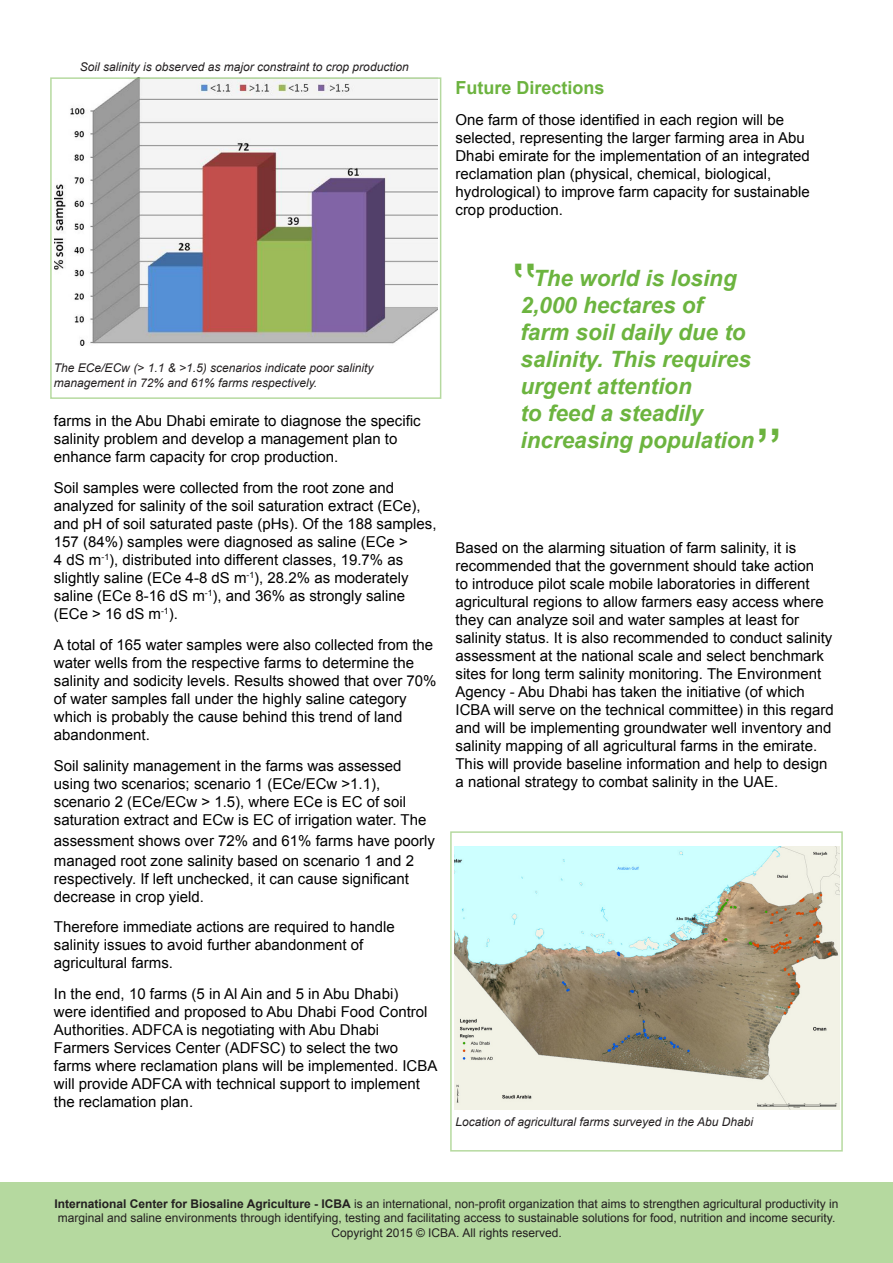
<style>
.page{position:relative;width:893px;height:1263px;background:#fff}
.page>*{position:absolute;margin:0;border:0;box-sizing:border-box;transform-origin:0 0}
.t1{font:700 45px "Arial";color:#6cb33f}
.t2{font:italic 700 22.5px/27px "Arial";color:#6cb43f}
.t3{font:700 18px "Arial";color:#6cb33f}
.t4{font:15px/18px "Arial";color:#000}
.t5{font:12px/14.4px "Arial";color:#231f20;text-align:center}
.t6{font:italic 12px/14.4px "Arial";color:#231f20}
.s1{font-weight:700}
</style>
<div class="page">
<img style="left:54px;top:80px;width:383px;height:265px">
<div style="left:0;top:1182px;width:893px;height:81px;background:#b5d99f"></div>
<img style="left:454px;top:846px;width:385px;height:264px">
<p class="t6" style="left:80px;top:60px;width:330px">Soil salinity is observed as major constraint to crop production</p>
<p class="t3" style="left:455px;top:76px;width:151px">Future Directions</p>
<p class="t4" style="left:455px;top:111px;width:356px">One farm of those identified in each region will be selected, representing the larger farming area in Abu Dhabi emirate for the implementation of an integrated reclamation plan (physical, chemical, biological, hydrological) to improve farm capacity for sustainable crop production.</p>
<p class="t6" style="left:54px;top:361px;width:321px">The ECe/ECw (&gt; 1.1 &amp; &gt;1.5) scenarios indicate poor salinity management in 72% and 61% farms respectively.</p>
<p class="t4" style="left:54px;top:412px;width:368px">farms in the Abu Dhabi emirate to diagnose the specific salinity problem and develop a management plan to enhance farm capacity for crop production.</p>
<p class="t4" style="left:54px;top:479px;width:384px">Soil samples were collected from the root zone and analyzed for salinity of the soil saturation extract (ECe ,( and pH of soil saturated paste (pHs .) Of the 188 samples, 157 (84%) samples were diagnosed as saline (ECe &lt;<br>4 dS m ,)<sup>-</sup> <sup>1</sup> distributed into different classes, 19.7% as slightly saline (ECe 4-8 dS m ,)<sup>-</sup> <sup>1</sup> 28.2% as moderately saline (ECe 8-16 dS m ,)<sup>-</sup> <sup>1</sup> and 36% as strongly saline (ECe &gt; 1 6 d S m .(<sup>-</sup> <sup>1</sup></p>
<p class="t4" style="left:54px;top:636px;width:384px">A total of 165 water samples were also collected from the water wells from the respective farms to determine the salinity and sodicity levels. Results showed that over 70% of water samples fall under the highly saline category which is probably the cause behind this trend of land abandonment.</p>
<p class="t4" style="left:54px;top:756px;width:374px">Soil salinity management in the farms was assessed using two scenarios; scenario 1 (ECe/ECw &lt;1.1 ,( scenario 2 (ECe/ECw &gt; 1.5 ,) where ECe is EC of soil saturation extract and ECw is EC of irrigation water. The</p>
<p class="t4" style="left:54px;top:832px;width:382px">assessment shows over 72% and 61% farms have poorly</p>
<p class="t4" style="left:54px;top:851px;width:362px">managed root zone salinity based on scenario 1 and 2 respectively If. left unchecked it, can cause significant decrease in crop yield.</p>
<p class="t4" style="left:54px;top:918px;width:342px">Therefore immediate actions are required to handle salinity issues to avoid further abandonment of agricultural farms.</p>
<p class="t4" style="left:54px;top:985px;width:385px">In the end, 10 farms ( in5 Al Ain and in5 Abu Dhabi(<br>were identified and proposed to Abu Dhabi Food Control Authorities. ADFCA is negotiating with Abu Dhabi Farmers Services Center (ADFSC) to select the two farms where reclamation plans will be implemented. ICBA will provide ADFCA with technical support to implement the reclamation plan.</p>
<p class="t2" style="left:520px;top:266px;width:235px;text-indent:13px">The world is losing<br>2,000 hectares of farm soil daily due to salinity. This requires urgent attention<br>to feed a steadily increasing population</p>
<p class="t1" style="left:756px;top:389px;width:27px">,,</p>
<p class="t4" style="left:455px;top:539px;width:380px">Based on the alarming situation of farm salinity isit, recommended that the government should take action<br>to introduce pilot scale mobile laboratories in different agricultural regions to allow farmers easy access where they can analyze soil and water samples at least for salinity status isIt. also recommended to conduct salinity assessment at the national scale and select benchmark sites for long term salinity monitoring. The Environment Agency - Abu Dhabi has taken the initiative (of which ICBA will serve on the technical committee) in this regard and will be implementing groundwater well inventory and salinity mapping of all agricultural farms in the emirate.<br>This will provide baseline information and help to design a national strategy to combat salinity in the UAE.</p>
<p class="t6" style="left:455px;top:1115px;width:299px">Location of agricultural farms surveyed in the Abu Dhabi</p>
<p class="t5" style="left:55px;top:1197px;width:785px"><span class="s1">International Center for Biosaline Agriculture - ICBA</span> is an international, non-profit organization that aims to strengthen agricultural productivity in marginal and saline environments through identifying, testing and facilitating access to sustainable solutions for food, nutrition and income security.<br>Copyright 2015 © ICBA. All rights reserved.</p>
</div>
